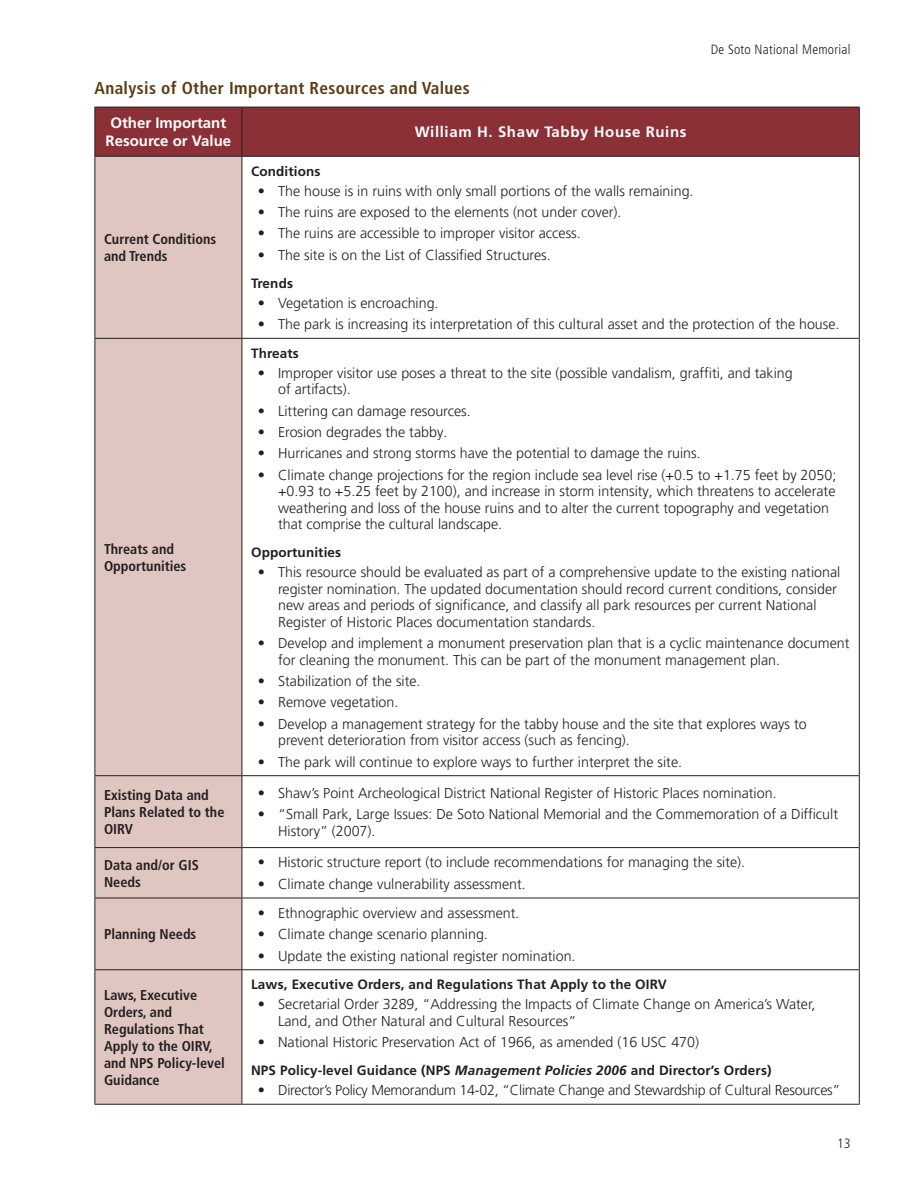
<style>
.page{position:relative;width:918px;height:1188px;background:#fff}
.page>*{position:absolute;margin:0;border:0;box-sizing:border-box;transform-origin:0 0}
.t1{font:700 condensed 17.25px "Frutiger LT Std";letter-spacing:.02em;color:#5a3d14}
.t2{font:700 15px/18px "Frutiger LT Std";color:#fff;text-align:center}
.t3{font:700 15px "Frutiger LT Std";letter-spacing:.04em;color:#fff}
.t4{font:300 14.25px/16.5px "Frutiger LT Pro";color:#231f20}
.t5{font:700 condensed 14.25px/17.1px "Frutiger LT Std";color:#231f20}
.t6{font:300 14.25px "Frutiger LT Pro";letter-spacing:-.02em;color:#231f20}
.t7{font:700 13.5px "Frutiger LT Std";letter-spacing:.01em;color:#231f20}
.t8{font:300 condensed 13.5px "Frutiger LT Std";letter-spacing:.02em;color:#231f20}
.s1{font-style:italic}
</style>
<div class="page">
<div style="left:95px;top:108px;width:764px;height:48px;background:#8c3037"></div>
<div style="left:95px;top:157px;width:147px;height:947px;background:#dfc6c1"></div>
<hr style="left:94px;top:107px;width:148px;height:1px;background:#231f20">
<hr style="left:94px;top:107px;width:1px;height:49px;background:#231f20">
<hr style="left:242px;top:107px;width:618px;height:1px;background:#231f20">
<hr style="left:242px;top:107px;width:1px;height:49px;background:#231f20">
<hr style="left:859px;top:107px;width:1px;height:49px;background:#231f20">
<hr style="left:94px;top:156px;width:148px;height:1px;background:#231f20">
<hr style="left:94px;top:157px;width:1px;height:181px;background:#231f20">
<hr style="left:242px;top:156px;width:618px;height:1px;background:#231f20">
<hr style="left:242px;top:157px;width:1px;height:181px;background:#231f20">
<hr style="left:859px;top:157px;width:1px;height:181px;background:#231f20">
<hr style="left:94px;top:338px;width:148px;height:1px;background:#231f20">
<hr style="left:94px;top:339px;width:1px;height:436px;background:#231f20">
<hr style="left:242px;top:338px;width:618px;height:1px;background:#231f20">
<hr style="left:242px;top:339px;width:1px;height:436px;background:#231f20">
<hr style="left:859px;top:339px;width:1px;height:436px;background:#231f20">
<hr style="left:94px;top:775px;width:148px;height:1px;background:#231f20">
<hr style="left:94px;top:776px;width:1px;height:71px;background:#231f20">
<hr style="left:242px;top:775px;width:618px;height:1px;background:#231f20">
<hr style="left:242px;top:776px;width:1px;height:71px;background:#231f20">
<hr style="left:859px;top:776px;width:1px;height:71px;background:#231f20">
<hr style="left:94px;top:847px;width:148px;height:1px;background:#231f20">
<hr style="left:94px;top:848px;width:1px;height:50px;background:#231f20">
<hr style="left:242px;top:847px;width:618px;height:1px;background:#231f20">
<hr style="left:242px;top:848px;width:1px;height:50px;background:#231f20">
<hr style="left:859px;top:848px;width:1px;height:50px;background:#231f20">
<hr style="left:94px;top:898px;width:148px;height:1px;background:#231f20">
<hr style="left:94px;top:898px;width:1px;height:71px;background:#231f20">
<hr style="left:242px;top:898px;width:618px;height:1px;background:#231f20">
<hr style="left:242px;top:898px;width:1px;height:71px;background:#231f20">
<hr style="left:859px;top:898px;width:1px;height:71px;background:#231f20">
<hr style="left:94px;top:969px;width:148px;height:1px;background:#231f20">
<hr style="left:94px;top:970px;width:1px;height:134px;background:#231f20">
<hr style="left:242px;top:969px;width:618px;height:1px;background:#231f20">
<hr style="left:242px;top:970px;width:1px;height:134px;background:#231f20">
<hr style="left:859px;top:970px;width:1px;height:134px;background:#231f20">
<hr style="left:94px;top:1104px;width:148px;height:1px;background:#231f20">
<hr style="left:242px;top:1104px;width:618px;height:1px;background:#231f20">
<h4 class="t1" style="left:94px;top:78px;width:377px">Analysis of Other Important Resources and Values</h4>
<p class="t2" style="left:106px;top:114px;width:127px">Other Important<br>Resource or Value</p>
<p class="t3" style="left:415px;top:123px;width:273px">William H. Shaw Tabby House Ruins</p>
<p class="t8" style="left:711px;top:42px;width:141px">De Soto National Memorial</p>
<p class="t5" style="left:104px;top:231px;width:114px">Current Conditions and Trends</p>
<p class="t5" style="left:104px;top:540px;width:84px">Threats and<br>Opportunities</p>
<p class="t7" style="left:251px;top:163px;width:71px">Conditions</p>
<p class="t4" style="left:258px;top:183px;width:437px">• The house is in ruins with only small portions of the walls remaining.</p>
<p class="t4" style="left:258px;top:204px;width:365px">• The ruins are exposed to the elements (not under cover).</p>
<p class="t4" style="left:258px;top:225px;width:324px">• The ruins are accessible to improper visitor access.</p>
<p class="t4" style="left:258px;top:247px;width:294px">• The site is on the List of Classified Structures.</p>
<p class="t7" style="left:251px;top:275px;width:43px">Trends</p>
<p class="t4" style="left:258px;top:295px;width:182px">• Vegetation is encroaching.</p>
<p class="t4" style="left:258px;top:316px;width:583px">• The park is increasing its interpretation of this cultural asset and the protection of the house.</p>
<p class="t7" style="left:251px;top:345px;width:49px">Threats</p>
<p class="t4" style="left:278px;top:365px;width:516px;text-indent:-20px">• Improper visitor use poses a threat to the site (possible vandalism, graffiti, and taking of artifacts).</p>
<p class="t4" style="left:258px;top:402px;width:214px">• Littering can damage resources.</p>
<p class="t4" style="left:258px;top:424px;width:191px">• Erosion degrades the tabby.</p>
<p class="t4" style="left:258px;top:445px;width:444px">• Hurricanes and strong storms have the potential to damage the ruins.</p>
<p class="t4" style="left:278px;top:467px;width:560px;text-indent:-20px">• Climate change projections for the region include sea level rise (+0.5 to +1.75 feet by 2050; +0.93 to +5.25 feet by 2100), and increase in storm intensity, which threatens to accelerate weathering and loss of the house ruins and to alter the current topography and vegetation that comprise the cultural landscape.</p>
<p class="t7" style="left:251px;top:545px;width:92px">Opportunities</p>
<p class="t4" style="left:278px;top:564px;width:564px;text-indent:-20px">• This resource should be evaluated as part of a comprehensive update to the existing national register nomination. The updated documentation should record current conditions, consider new areas and periods of significance, and classify all park resources per current National Register of Historic Places documentation standards.</p>
<p class="t4" style="left:278px;top:635px;width:573px;text-indent:-20px">• Develop and implement a monument preservation plan that is a cyclic maintenance document for cleaning the monument. This can be part of the monument management plan.</p>
<p class="t4" style="left:258px;top:673px;width:164px">• Stabilization of the site.</p>
<p class="t4" style="left:258px;top:694px;width:142px">• Remove vegetation.</p>
<p class="t4" style="left:278px;top:716px;width:530px;text-indent:-20px">• Develop a management strategy for the tabby house and the site that explores ways to prevent deterioration from visitor access (such as fencing).</p>
<p class="t4" style="left:258px;top:753px;width:426px">• The park will continue to explore ways to further interpret the site.</p>
<p class="t5" style="left:104px;top:786px;width:122px">Existing Data and<br>Plans Related to the<br>OIRV</p>
<p class="t4" style="left:258px;top:785px;width:520px">• Shaw’s Point Archeological District National Register of Historic Places nomination.</p>
<p class="t4" style="left:278px;top:806px;width:562px;text-indent:-20px">• “Small Park, Large Issues: De Soto National Memorial and the Commemoration of a Difficult<br>History” (2007).</p>
<p class="t5" style="left:104px;top:856px;width:96px">Data and/or GIS<br>Needs</p>
<p class="t4" style="left:258px;top:854px;width:489px">• Historic structure report (to include recommendations for managing the site).</p>
<p class="t4" style="left:258px;top:876px;width:270px">• Climate change vulnerability assessment.</p>
<p class="t5" style="left:104px;top:926px;width:94px">Planning Needs</p>
<p class="t5" style="left:104px;top:986px;width:122px">Laws, Executive<br>Orders, and<br>Regulations That<br>Apply to the OIRV, and NPS Policy-level<br>Guidance</p>
<p class="t4" style="left:258px;top:905px;width:263px">• Ethnographic overview and assessment.</p>
<p class="t4" style="left:258px;top:926px;width:232px">• Climate change scenario planning.</p>
<p class="t4" style="left:258px;top:948px;width:319px">• Update the existing national register nomination.</p>
<p class="t7" style="left:251px;top:976px;width:417px">Laws, Executive Orders, and Regulations That Apply to the OIRV</p>
<p class="t4" style="left:278px;top:996px;width:539px;text-indent:-20px">• Secretarial Order 3289, “Addressing the Impacts of Climate Change on America’s Water,<br>Land, and Other Natural and Cultural Resources”</p>
<p class="t4" style="left:258px;top:1034px;width:443px">• National Historic Preservation Act of 1966, as amended (16 USC 470)</p>
<p class="t7" style="left:251px;top:1062px;width:522px">NPS Policy-level Guidance (NPS <span class="s1">Management Policies 2006</span> and Director’s Orders)</p>
<p class="t6" style="left:258px;top:1082px;width:584px">• Director’s Policy Memorandum 14-02, “Climate Change and Stewardship of Cultural Resources”</p>
<p class="t8" style="left:837px;top:1135px;width:15px">13</p>
</div>
